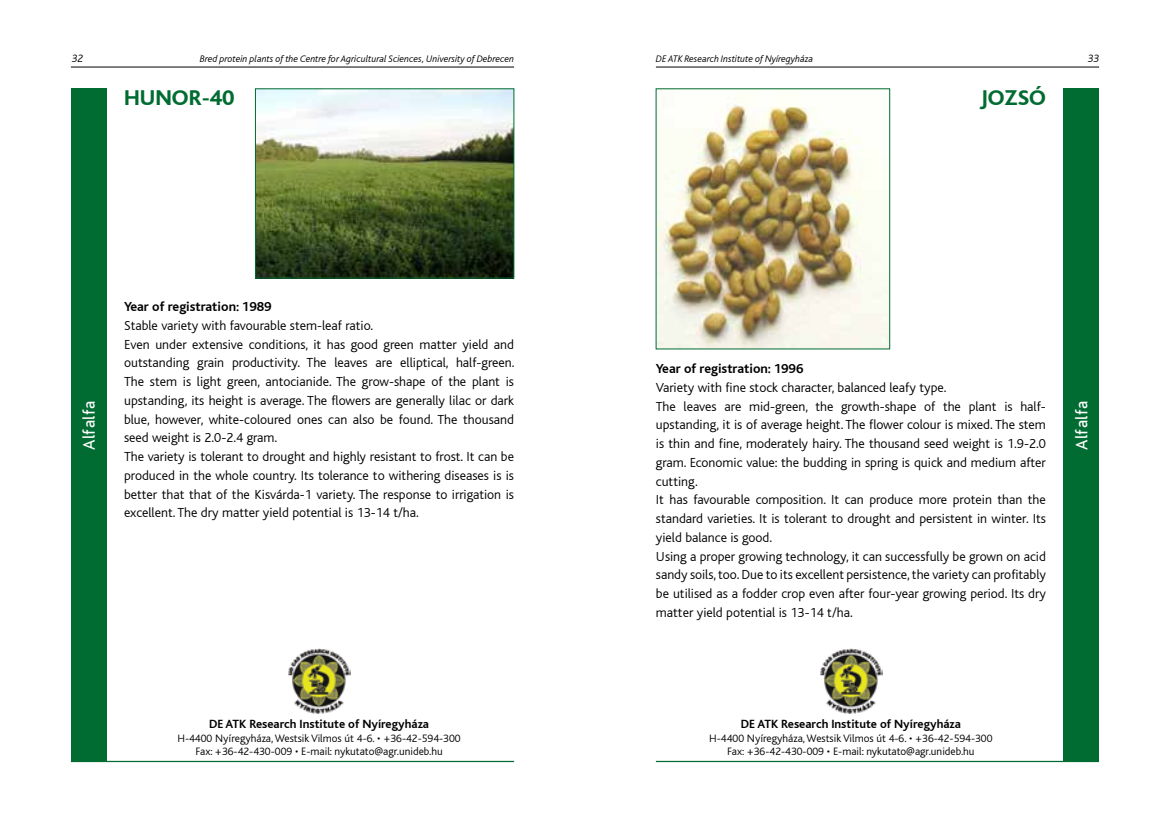
<style>
.page{position:relative;width:1170px;height:833px;background:#fff}
.page>*{position:absolute;margin:0;border:0;box-sizing:border-box;transform-origin:0 0}
.t1{font:800 22.5px "Bliss";color:#006c31}
.t2{font:17.5px "Bliss CE";letter-spacing:.03em;color:#fff}
.t3{font:300 13.75px/18.8px "Bliss CE";color:#000}
.t4{font:700 13.75px "Bliss CE";color:#000}
.t5{font:700 12.5px "Bliss CE";color:#000}
.t6{font:300 11.25px/13.5px "Bliss CE";color:#000;text-align:center}
.t7{font:italic 300 11.25px "Bliss CE";color:#000}
.t8{font:italic 300 10px "Bliss CE";color:#000}
</style>
<div class="page">
<hr style="left:71px;top:67px;width:443px;height:1px;background:#000">
<hr style="left:656px;top:67px;width:442px;height:1px;background:#000">
<div style="left:71px;top:89px;width:35px;height:673px;background:#006c31"></div>
<img style="left:257px;top:91px;width:255px;height:185px">
<div style="left:255px;top:89px;width:259px;height:189px;border:1px solid #006c31"></div>
<div style="left:1063px;top:89px;width:35px;height:673px;background:#006c31"></div>
<img style="left:658px;top:97px;width:229px;height:250px">
<hr style="left:71px;top:761px;width:443px;height:1px;background:#006c31">
<hr style="left:656px;top:761px;width:442px;height:1px;background:#006c31">
<img style="left:288px;top:648px;width:62px;height:65px">
<img style="left:820px;top:648px;width:62px;height:65px">
<p class="t7" style="left:72px;top:52px;width:13px">32</p>
<p class="t8" style="left:200px;top:53px;width:316px">Bred protein plants of the Centre for Agricultural Sciences, University of Debrecen</p>
<p class="t7" style="left:1087px;top:52px;width:13px">33</p>
<p class="t8" style="left:656px;top:53px;width:159px">DE ATK Research Institute of Nyíregyháza</p>
<h1 class="t1" style="left:124px;top:86px;width:112px">HU NOR-40</h1>
<p class="t2" style="left:79px;top:450px;width:51px;rotate:-90deg">Alfalfa</p>
<p class="t4" style="left:124px;top:299px;width:149px">Year of registration: 1989</p>
<p class="t3" style="left:124px;top:316px;width:392px">Stable variety with favourable stem-leaf ratio.<br>Even under extensive conditions, it has good green matter yield and outstanding grain productivity. The leaves are elliptical, half-green.<br>The stem is light green, antocianide. The grow-shape of the plant is upstanding, its height is average. The flowers are generally lilac or dark blue, however, white-coloured ones can also be found. The thousand seed weight is 2.0-2.4 gram.<br>The variety is tolerant to drought and highly resistant to frost. It can be produced in the whole country. Its tolerance to withering diseases is is better that that of the Kisvárda-1 variety. The response to irrigation is excellent. The dry matter yield potential is 13-14 t/ha.</p>
<p class="t5" style="left:209px;top:717px;width:221px">DE ATK Research Institute of Nyíregyháza</p>
<p class="t6" style="left:177px;top:731px;width:285px">H-4400 Nyíregyháza,Westsik Vilmos út 4-6. • +36-42-594-300<br>Fax: +36-42-430-009 • E-mail: nykutato@agr.unideb.hu</p>
<h1 class="t1" style="left:979px;top:86px;width:67px">JOZSÓ</h1>
<p class="t4" style="left:656px;top:361px;width:149px">Year of registration: 1996</p>
<p class="t3" style="left:655px;top:378px;width:391px">Variety with fine stock character, balanced leafy type.<br>The leaves are mid-green, the growth-shape of the plant is half&shy;upstanding, it is of average height. The flower colour is mixed. The stem is thin and fine, moderately hairy. The thousand seed weight is 1.9-2.0 gram. Economic value: the budding in spring is quick and medium after cutting.<br>It has favourable composition. It can produce more protein than the standard varieties. It is tolerant to drought and persistent in winter. Its yield balance is good.<br>Using a proper growing technology, it can successfully be grown on acid sandy soils,too.Due to its excellent persistence,the variety can profitably be utilised as a fodder crop even after four-year growing period. Its dry matter yield potential is 13-14 t/ha.</p>
<p class="t2" style="left:1071px;top:450px;width:51px;rotate:-90deg">Alfalfa</p>
<p class="t5" style="left:740px;top:717px;width:221px">DE ATK Research Institute of Nyíregyháza</p>
<p class="t6" style="left:709px;top:731px;width:285px">H-4400 Nyíregyháza,Westsik Vilmos út 4-6. • +36-42-594-300<br>Fax: +36-42-430-009 • E-mail: nykutato@agr.unideb.hu</p>
</div>
